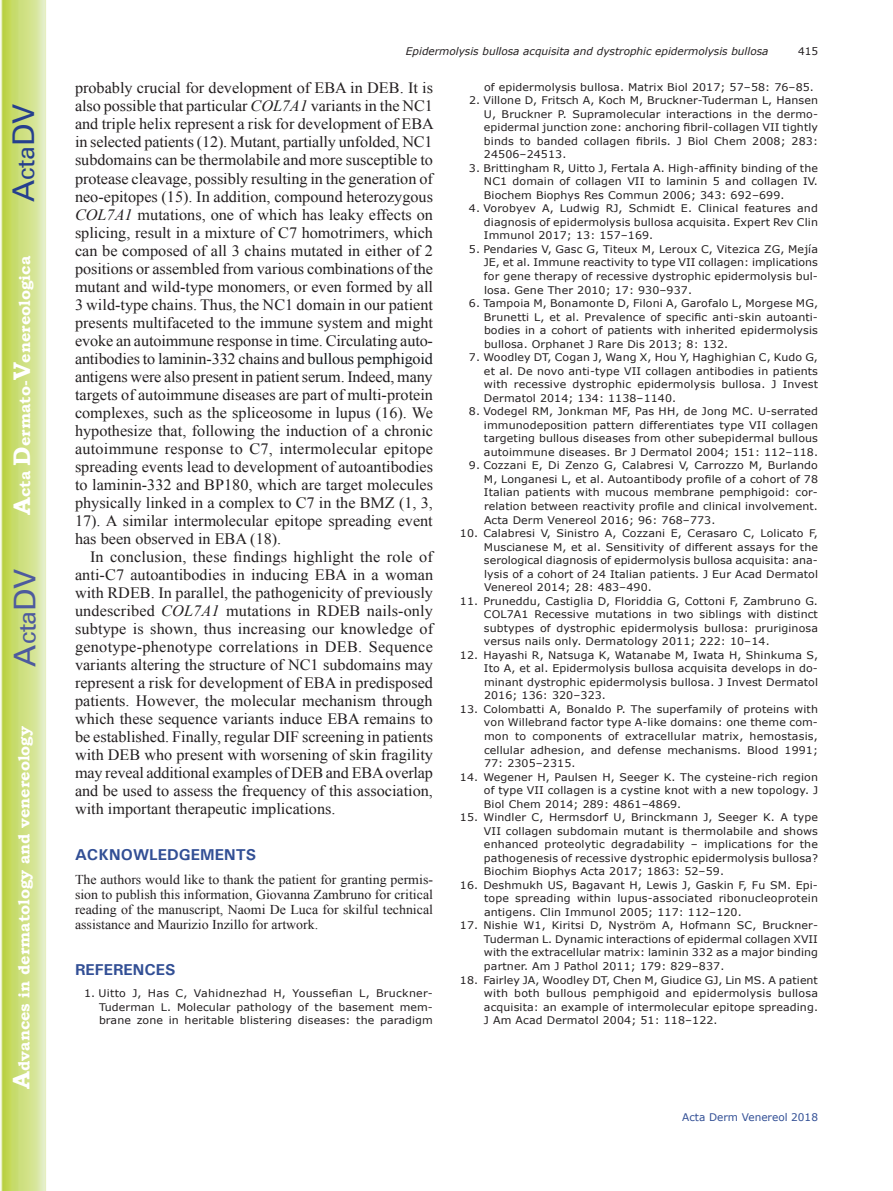
<style>
.page{position:relative;width:893px;height:1191px;background:#fff}
.page>*{position:absolute;margin:0;border:0;box-sizing:border-box;transform-origin:0 0}
.t1{font:30px "Univers";color:#4d5a9e}
.t2{font:30px "Univers";color:#253f8e}
.t3{font:15.75px/18px "Times New Roman";color:#231f20;text-align:justify}
.t4{font:700 15.75px "Bookman Old Style";color:#fff}
.t5{font:700 15.75px "Univers";color:#324f95}
.t6{font:13.5px/15px "Times New Roman";color:#231f20;text-align:justify}
.t7{font:10.5px/13.5px "Verdana";letter-spacing:.01em;color:#231f20;text-align:justify;scale:1.05 1}
.t8{font:italic 10.5px "Verdana";color:#231f20}
.t9{font:10.5px "Verdana";color:#324f95}
.t10{font:10.5px "Verdana";letter-spacing:.01em;color:#231f20}
.s1{font-size:24px}
.s2{font-style:italic}
.s3{color:#15181c}
</style>
<div class="page">
<svg style="left:1px;top:0;width:45px;height:1191px;background:#cfe084"></svg>
<h1 class="t2" style="left:6px;top:202px;width:100px;rotate:-90deg">A<span class="s1">cta</span>DV</h1>
<h2 class="t4" style="left:15px;top:515px;width:260px;rotate:-90deg"><span class="s1">A</span>cta <span class="s1">D</span>ermato-<span class="s1">V</span>enereologica</h2>
<h1 class="t1" style="left:7px;top:666px;width:100px;rotate:-90deg">A<span class="s1">cta</span>DV</h1>
<h2 class="t4" style="left:15px;top:1088px;width:364px;rotate:-90deg"><span class="s1">A</span>dvances in dermatology and venereology</h2>
<p class="t8" style="left:406px;top:44px;width:364px">Epidermolysis bullosa acquisita and dystrophic epidermolysis bullosa</p>
<p class="t10" style="left:798px;top:44px;width:22px">415</p>
<p class="t3" style="left:75px;top:79px;width:360px">probably crucial for development of EBA in DEB. It is also possible that particular <span class="s2">COL7A1</span> variants in the NC1 and triple helix represent a risk for development of EBA in selected patients (12). Mutant, partially unfolded, NC1 subdomains can be thermolabile and more susceptible to protease cleavage, possibly resulting in the generation of neo-epitopes (15). In addition, compound heterozygous <span class="s2">COL7A1</span> mutations, one of which has leaky effects on splicing, result in a mixture of C7 homotrimers, which can be composed of all 3 chains mutated in either of 2 positions or assembled from various combinations of the mutant and wild-type monomers, or even formed by all 3 wild-type chains. Thus, the NC1 domain in our patient presents multifaceted to the immune system and might evoke an autoimmune response in time. Circulating auto&shy;antibodies to laminin-332 chains and <span class="s3">bullous pemphigoid </span>antigens were also present in patient serum. Indeed, many targets of autoimmune diseases are part of multi-protein complexes, such as the spliceosome in lupus (16). We hypothesize that, following the induction of a chronic autoimmune response to C7, intermolecular epitope spreading events lead to development of autoantibodies to laminin-332 and BP180, which are target molecules physically linked in a complex to C7 in the BMZ (1, 3, 17). A similar intermolecular epitope spreading event has been observed in EBA (18).</p>
<p class="t3" style="left:75px;top:547px;width:360px;text-indent:15px">In conclusion, these findings highlight the role of anti-C7 autoantibodies in inducing EBA in a woman with RDEB. In parallel, the pathogenicity of previously undescribed <span class="s2">COL7A1</span> mutations in RDEB nails-only subtype is shown, thus increasing our knowledge of genotype-phenotype correlations in DEB. Sequence variants altering the structure of NC1 subdomains may represent a risk for development of EBA in predisposed patients. However, the molecular mechanism through which these sequence variants induce EBA remains to be established. Finally, regular DIF screening in patients with DEB who present with worsening of skin fragility may reveal additional examples of DEB and EBA overlap and be used to assess the frequency of this association, with important therapeutic implications.</p>
<h2 class="t5" style="left:75px;top:844px;width:183px">ACKNOWLEDGEMENTS</h2>
<p class="t6" style="left:75px;top:871px;width:360px">The authors would like to thank the patient for granting permis&shy;sion to publish this information, Giovanna Zambruno for critical reading of the manuscript, Naomi De Luca for skilful technical assistance and Maurizio Inzillo for artwork.</p>
<h2 class="t5" style="left:75px;top:959px;width:102px">REFERENCES</h2>
<p class="t7" style="left:99px;top:986px;width:320px;text-indent:-15px">1. Uitto J, Has C, Vahidnezhad H, Youssefian L, Bruckner-Tuderman L. Molecular pathology of the basement mem&shy;brane zone in heritable blistering diseases: the paradigm</p>
<p class="t7" style="left:484px;top:80px;width:316px">of epidermolysis bullosa. Matrix Biol 2017; 57–58: 76–85.</p>
<p class="t7" style="left:484px;top:93px;width:320px;text-indent:-15px">2. Villone D, Fritsch A, Koch M, Bruckner-Tuderman L, Hansen U, Bruckner P. Supramolecular interactions in the dermo&shy;epidermal junction zone: anchoring fibril-collagen VII tightly binds to banded collagen fibrils. J Biol Chem 2008; 283:<br>24506–24513.</p>
<p class="t7" style="left:484px;top:161px;width:320px;text-indent:-15px">3. Brittingham R, Uitto J, Fertala A. High-affinity binding of the NC1 domain of collagen VII to laminin 5 and collagen IV.<br>Biochem Biophys Res Commun 2006; 343: 692–699.</p>
<p class="t7" style="left:484px;top:202px;width:320px;text-indent:-15px">4. Vorobyev A, Ludwig RJ, Schmidt E. Clinical features and diagnosis of epidermolysis bullosa acquisita. Expert Rev Clin Immunol 2017; 13: 157–169.</p>
<p class="t7" style="left:484px;top:242px;width:320px;text-indent:-15px">5. Pendaries V, Gasc G, Titeux M, Leroux C, Vitezica ZG, Mejía JE, et al. Immune reactivity to type VII collagen: implications for gene therapy of recessive dystrophic epidermolysis bul&shy;losa. Gene Ther 2010; 17: 930–937.</p>
<p class="t7" style="left:484px;top:296px;width:320px;text-indent:-15px">6. Tampoia M, Bonamonte D, Filoni A, Garofalo L, Morgese MG, Brunetti L, et al. Prevalence of specific anti-skin autoanti&shy;bodies in a cohort of patients with inherited epidermolysis bullosa. Orphanet J Rare Dis 2013; 8: 132.</p>
<p class="t7" style="left:484px;top:350px;width:320px;text-indent:-15px">7. Woodley DT, Cogan J, Wang X, Hou Y, Haghighian C, Kudo G, et al. De novo anti-type VII collagen antibodies in patients with recessive dystrophic epidermolysis bullosa. J Invest Dermatol 2014; 134: 1138–1140.</p>
<p class="t7" style="left:484px;top:404px;width:320px;text-indent:-15px">8. Vodegel RM, Jonkman MF, Pas HH, de Jong MC. U-serrated immunodeposition pattern differentiates type VII collagen targeting bullous diseases from other subepidermal bullous autoimmune diseases. Br J Dermatol 2004; 151: 112–118.</p>
<p class="t7" style="left:484px;top:459px;width:320px;text-indent:-15px">9. Cozzani E, Di Zenzo G, Calabresi V, Carrozzo M, Burlando M, Longanesi L, et al. Autoantibody profile of a cohort of 78<br>Italian patients with mucous membrane pemphigoid: cor&shy;relation between reactivity profile and clinical involvement.<br>Acta Derm Venereol 2016; 96: 768–773.</p>
<p class="t7" style="left:484px;top:526px;width:320px;text-indent:-24px">10. Calabresi V, Sinistro A, Cozzani E, Cerasaro C, Lolicato F, Muscianese M, et al. Sensitivity of different assays for the serological diagnosis of epidermolysis bullosa acquisita: ana&shy;lysis of a cohort of 24 Italian patients. J Eur Acad Dermatol Venereol 2014; 28: 483–490.</p>
<p class="t7" style="left:484px;top:594px;width:320px;text-indent:-24px">11. Pruneddu, Castiglia D, Floriddia G, Cottoni F, Zambruno G.<br>COL7A1 Recessive mutations in two siblings with distinct subtypes of dystrophic epidermolysis bullosa: pruriginosa versus nails only. Dermatology 2011; 222: 10–14.</p>
<p class="t7" style="left:484px;top:648px;width:320px;text-indent:-24px">12. Hayashi R, Natsuga K, Watanabe M, Iwata H, Shinkuma S, Ito A, et al. Epidermolysis bullosa acquisita develops in do&shy;minant dystrophic epidermolysis bullosa. J Invest Dermatol 2016; 136: 320–323.</p>
<p class="t7" style="left:484px;top:702px;width:320px;text-indent:-24px">13. Colombatti A, Bonaldo P. The superfamily of proteins with von Willebrand factor type A-like domains: one theme com&shy;mon to components of extracellular matrix, hemostasis, cellular adhesion, and defense mechanisms. Blood 1991; 77: 2305–2315.</p>
<p class="t7" style="left:484px;top:770px;width:320px;text-indent:-24px">14. Wegener H, Paulsen H, Seeger K. The cysteine-rich region of type VII collagen is a cystine knot with a new topology. J Biol Chem 2014; 289: 4861–4869.</p>
<p class="t7" style="left:484px;top:810px;width:320px;text-indent:-24px">15. Windler C, Hermsdorf U, Brinckmann J, Seeger K. A type VII collagen subdomain mutant is thermolabile and shows enhanced proteolytic degradability – implications for the pathogenesis of recessive dystrophic epidermolysis bullosa?<br>Biochim Biophys Acta 2017; 1863: 52–59.</p>
<p class="t7" style="left:484px;top:878px;width:320px;text-indent:-24px">16. Deshmukh US, Bagavant H, Lewis J, Gaskin F, Fu SM. Epi&shy;tope spreading within lupus-associated ribonucleoprotein antigens. Clin Immunol 2005; 117: 112–120.</p>
<p class="t7" style="left:484px;top:918px;width:320px;text-indent:-24px">17. Nishie W1, Kiritsi D, Nyström A, Hofmann SC, Bruckner-Tuderman L. Dynamic interactions of epidermal collagen XVII with the extracellular matrix: laminin 332 as a major binding partner. Am J Pathol 2011; 179: 829–837.</p>
<p class="t7" style="left:484px;top:972px;width:320px;text-indent:-24px">18. Fairley JA, Woodley DT, Chen M, Giudice GJ, Lin MS. A patient with both bullous pemphigoid and epidermolysis bullosa acquisita: an example of intermolecular epitope spreading.<br>J Am Acad Dermatol 2004; 51: 118–122.</p>
<p class="t9" style="left:682px;top:1109px;width:137px">Acta Derm Venereol 2018</p>
</div>
